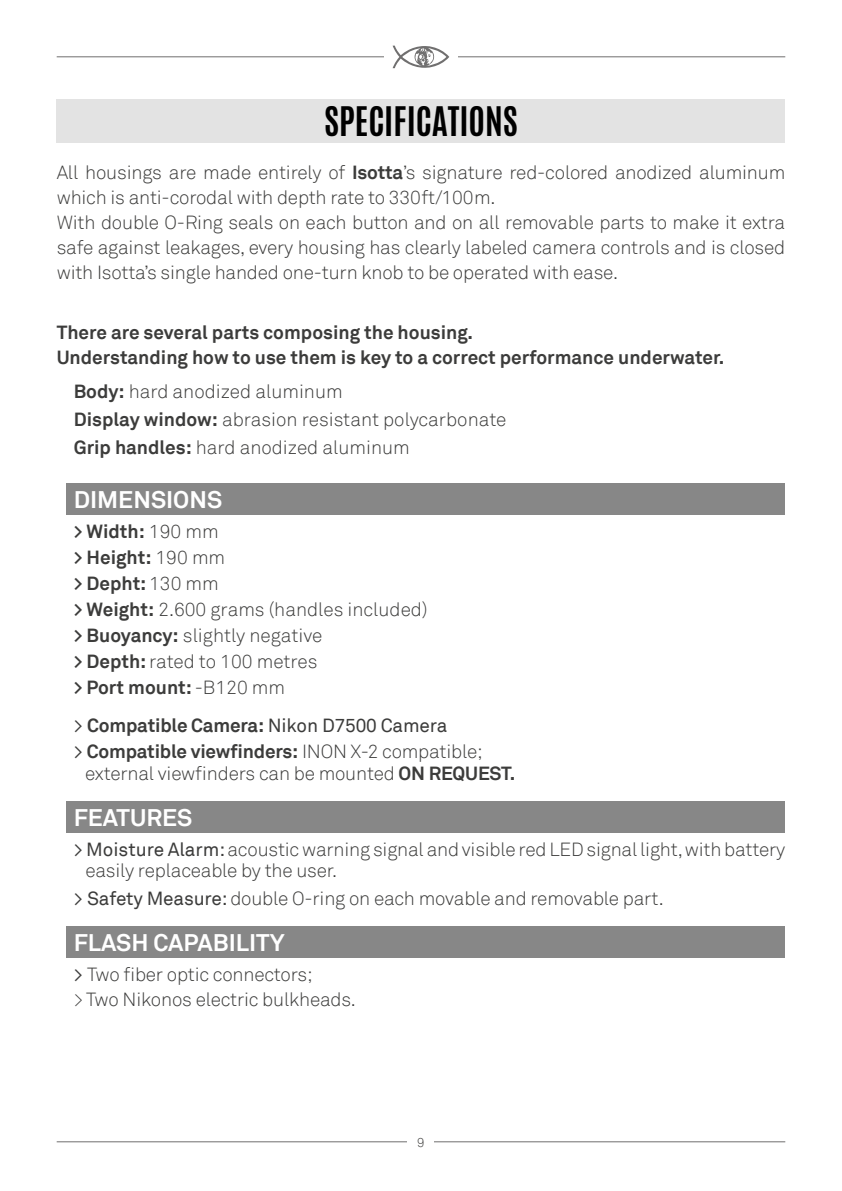
<style>
.page{position:relative;width:842px;height:1191px;background:#fff}
.page>*{position:absolute;margin:0;border:0;box-sizing:border-box;transform-origin:0 0}
.t1{font:700 34px "Antonio";color:#000}
.t2{font:700 24px "Akkurat";color:#fff}
.t3{font:300 19px/26px "Akkurat";letter-spacing:-.01em;color:#3c3c3b}
.t4{font:700 19px/25px "Akkurat";color:#3c3c3b}
.t5{font:300 13px "Akkurat";color:#3c3c3b}
.s1{font-weight:700}
.s2{font-weight:400}
.s3{font-weight:300}
</style>
<div class="page">
<hr style="left:57px;top:1141px;width:728px;height:1px;background:#706f6f">
<hr style="left:57px;top:56px;width:728px;height:1px;background:#706f6f">
<div style="left:384px;top:35px;width:74px;height:44px;background:#fff"></div>
<svg style="left:393px;top:45px;width:56px;height:24px"></svg>
<div style="left:408px;top:1137px;width:26px;height:9px;background:#fff"></div>
<div style="left:57px;top:99px;width:728px;height:44px;background:#e3e3e3"></div>
<div style="left:67px;top:483px;width:718px;height:32px;background:#878787"></div>
<div style="left:67px;top:801px;width:718px;height:31px;background:#878787"></div>
<div style="left:67px;top:926px;width:718px;height:32px;background:#878787"></div>
<h1 class="t1" style="left:324px;top:96px;width:195px">SPECIFICATIONS</h1>
<p class="t3" style="left:57px;top:160px;width:730px;line-height:25px">All housings are made entirely of <span class="s1">Isotta</span>’s signature red-colored anodized aluminum which is anti-corodal with depth rate to 330ft/100m.<br>With double O-Ring seals on each button and on all removable parts to make it extra safe against leakages, every housing has clearly labeled camera controls and is closed with Isotta’s single handed one-turn knob to be operated with ease.</p>
<p class="t4" style="left:57px;top:320px;width:669px">There are several parts composing the housing.<br>Understanding how to use them is key to a correct performance underwater.</p>
<p class="t3" style="left:74px;top:378px;width:434px;line-height:28px"><span class="s1">Body:</span> hard anodized aluminum<br><span class="s1">Display window:</span> abrasion resistant polycarbonate<br><span class="s1">Grip handles:</span> hard anodized aluminum</p>
<p class="t2" style="left:74px;top:484px;width:150px">DIMENSIONS</p>
<p class="t3" style="left:74px;top:519px;width:355px"><span class="s1">&gt; Width:</span> 190 mm<br><span class="s1">&gt; Height:</span> 190 mm<br><span class="s1">&gt; Depht:</span> 130 mm<br><span class="s1">&gt; Weight:</span> 2.600 grams (handles included) <span class="s1">&gt; Buoyancy:</span> slightly negative<br><span class="s1">&gt; Depth:</span> rated to 100 metres<br><span class="s1">&gt; Port mount:</span> -B120 mm</p>
<p class="t4" style="left:74px;top:712px;width:410px;line-height:26px"><span class="s2">&gt;</span> Compatible Camera: <span class="s2">Nikon D7500 Camera<br>&gt;</span> Compatible viewfinders: <span class="s3">INON X-2 compatible;</span></p>
<p class="t3" style="left:85px;top:761px;width:432px">external viewfinders can be mounted <span class="s1">ON REQUEST.</span></p>
<p class="t2" style="left:74px;top:802px;width:120px">FEATURES</p>
<p class="t3" style="left:85px;top:839px;width:701px;line-height:21px;text-indent:-12px"><span class="s2">&gt; Moisture Alarm:</span> acoustic warning signal and visible red LED signal light, with battery easily replaceable by the user.</p>
<p class="t3" style="left:74px;top:886px;width:592px"><span class="s2">&gt; Safety Measure:</span> double O-ring on each movable and removable part.</p>
<p class="t2" style="left:74px;top:927px;width:212px">FLASH CAPABILITY</p>
<p class="t3" style="left:74px;top:962px;width:284px;line-height:25px"><span class="s2">&gt;</span> Two fiber optic connectors;<br>&gt; Two Nikonos electric bulkheads.</p>
<p class="t5" style="left:417px;top:1134px;width:9px">9</p>
</div>
